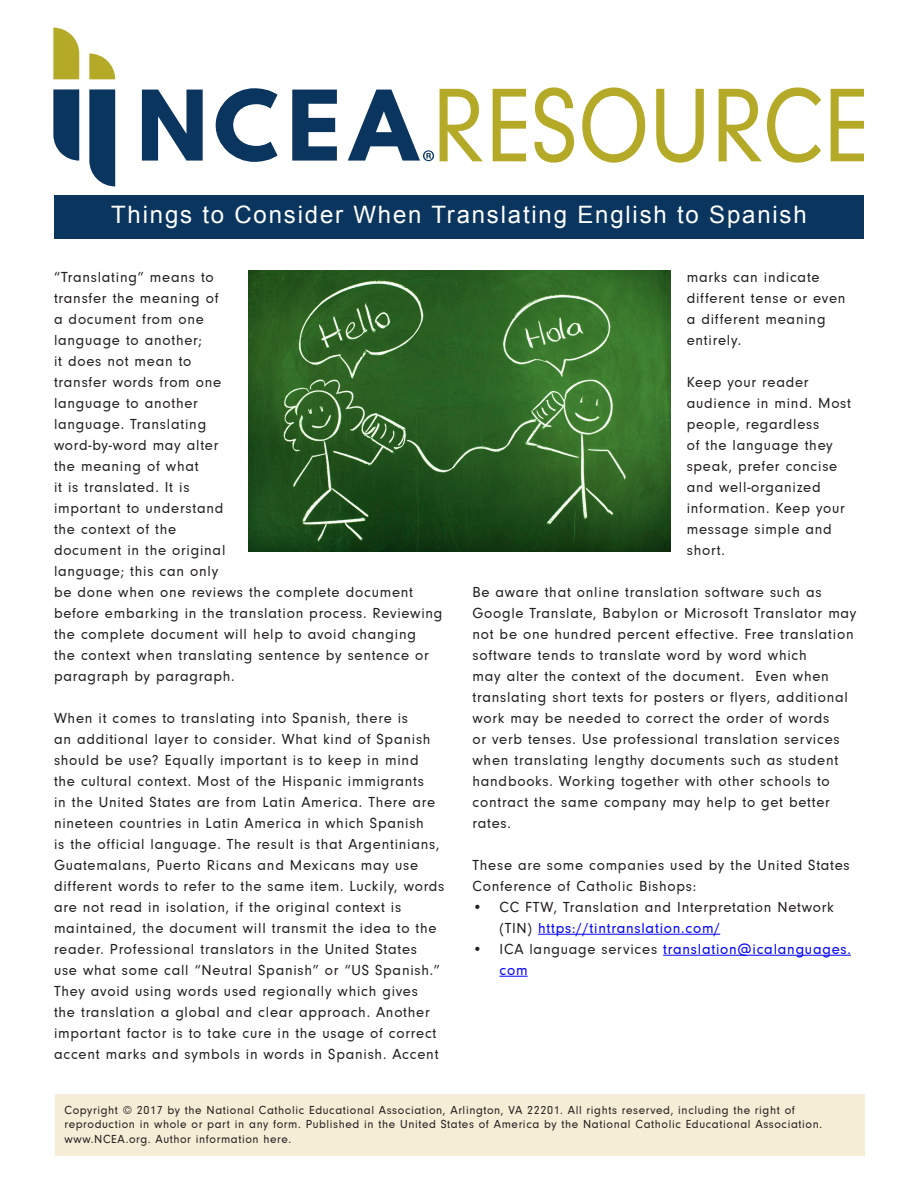
<style>
.page{position:relative;width:918px;height:1188px;background:#fff}
.page>*{position:absolute;margin:0;border:0;box-sizing:border-box;transform-origin:0 0}
.TAG{font:24px "Arial";letter-spacing:.075em;color:#fff}
.main_body_1{font:15px/21px "Neuzeit Gro";letter-spacing:.05em;color:#231f20}
.t1{font:15px/21px "Neuzeit Gro";letter-spacing:.05em;color:#00f}
.t2{font:12px/14.4px "Neuzeit Gro";letter-spacing:.05em;color:#231f20}
.s1{color:#00f}
.s2{color:#231f20}
</style>
<div class="page">
<svg style="left:53px;top:28px;width:26px;height:51px"></svg>
<svg style="left:89px;top:53px;width:26px;height:26px"></svg>
<svg style="left:89px;top:89px;width:26px;height:97px;background:#1b4369"></svg>
<svg style="left:53px;top:89px;width:26px;height:72px;background:#23496e"></svg>
<svg style="left:142px;top:90px;width:61px;height:71px"></svg>
<svg style="left:216px;top:88px;width:61px;height:74px"></svg>
<svg style="left:292px;top:90px;width:45px;height:71px"></svg>
<svg style="left:348px;top:90px;width:86px;height:71px"></svg>
<div style="left:55px;top:195px;width:809px;height:44px;background:#0a355e"></div>
<div style="left:55px;top:1094px;width:809px;height:62px;background:#f5edd5"></div>
<svg style="left:440px;top:87px;width:424px;height:76px"></svg>
<hr style="left:538px;top:934px;width:182px;height:1px;background:#00f">
<hr style="left:663px;top:955px;width:188px;height:1px;background:#00f">
<svg style="left:500px;top:976px;width:28px;height:1px"></svg>
<img style="left:248px;top:270px;width:423px;height:282px">
<p class="TAG" style="left:111px;top:201px;width:697px">Things to Consider When Translating English to Spanish</p>
<p class="main_body_1" style="left:54px;top:267px;width:390px">“Translating” means to<br>transfer the meaning of<br>a document from one<br>language to another;<br>it does not mean to<br>transfer words from one<br>language to another<br>language. Translating<br>word-by-word may alter<br>the meaning of what<br>it is translated. It is<br>important to understand<br>the context of the<br>document in the original<br>language; this can only<br>be done when one reviews the complete document before embarking in the translation process. Reviewing the complete document will help to avoid changing<br>the context when translating sentence by sentence or paragraph by paragraph.</p>
<p class="main_body_1" style="left:54px;top:708px;width:392px">When it comes to translating into Spanish, there is<br>an additional layer to consider. What kind of Spanish should be use? Equally important is to keep in mind<br>the cultural context. Most of the Hispanic immigrants<br>in the United States are from Latin America. There are nineteen countries in Latin America in which Spanish<br>is the official language. The result is that Argentinians, Guatemalans, Puerto Ricans and Mexicans may use different words to refer to the same item. Luckily, words are not read in isolation, if the original context is maintained, the document will transmit the idea to the reader. Professional translators in the United States<br>use what some call “Neutral Spanish” or “US Spanish.” They avoid using words used regionally which gives<br>the translation a global and clear approach. Another important factor is to take cure in the usage of correct accent marks and symbols in words in Spanish. Accent</p>
<p class="main_body_1" style="left:687px;top:267px;width:160px">marks can indicate different tense or even a different meaning entirely.</p>
<p class="main_body_1" style="left:687px;top:372px;width:166px">Keep your reader audience in mind. Most people, regardless<br>of the language they speak, prefer concise and well-organized information. Keep your message simple and short.</p>
<p class="main_body_1" style="left:472px;top:582px;width:386px">Be aware that online translation software such as Google Translate, Babylon or Microsoft Translator may not be one hundred percent effective. Free translation software tends to translate word by word which<br>may alter the context of the document. Even when translating short texts for posters or flyers, additional work may be needed to correct the order of words<br>or verb tenses. Use professional translation services when translating lengthy documents such as student handbooks. Working together with other schools to contract the same company may help to get better rates.</p>
<p class="main_body_1" style="left:472px;top:855px;width:379px">These are some companies used by the United States<br>Conference of Catholic Bishops:</p>
<p class="main_body_1" style="left:500px;top:897px;width:336px;text-indent:-27px">• CC FTW, Translation and Interpretation Network (TIN) <span class="s1">https://tintranslation.com/</span></p>
<p class="t1" style="left:500px;top:939px;width:353px;text-indent:-27px"><span class="s2">• ICA language services</span> translation@icalanguages. com</p>
<p class="t2" style="left:65px;top:1103px;width:759px">Copyright © 2017 by the National Catholic Educational Association, Arlington, VA 22201. All rights reserved, including the right of reproduction in whole or part in any form. Published in the United States of America by the National Catholic Educational Association.</p>
<p class="t2" style="left:65px;top:1132px;width:228px">www.NCEA.org. Author information here.</p>
</div>
